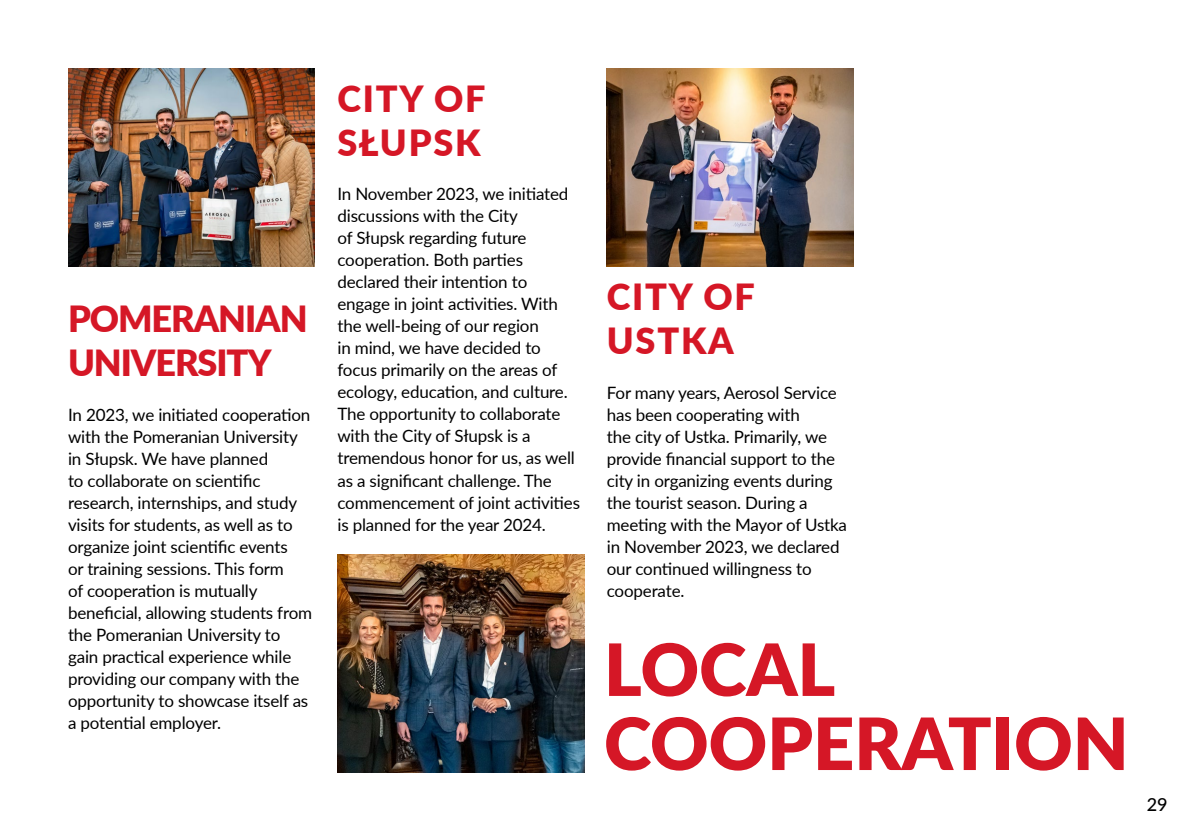
<style>
.page{position:relative;width:1191px;height:840px;background:#fff}
.page>*{position:absolute;margin:0;border:0;box-sizing:border-box;transform-origin:0 0}
.t1{font:900 72px/74px "Lato";color:#d51726}
.t2{font:900 36px/44px "Lato";letter-spacing:.05em;color:#d51726}
.t3{font:900 36px/44px "Lato";letter-spacing:-.03em;color:#d51726}
.t4{font:500 18px "Lato";color:#000}
.t5{font:17px/22px "Lato";letter-spacing:-.01em;color:#000}
</style>
<div class="page">
<hr style="left:0;top:530px;width:1px;height:309px;background:#000">
<img style="left:68px;top:68px;width:247px;height:198px">
<img style="left:337px;top:554px;width:247px;height:218px">
<img style="left:607px;top:68px;width:246px;height:198px">
<h2 class="t3" style="left:68px;top:295px;width:241px">POMERANIAN<br>UNIVERSITY</h2>
<p class="t5" style="left:68px;top:402px;width:246px">In 2023, we initiated cooperation with the Pomeranian University in Słupsk. We have planned<br>to collaborate on scientific research, internships, and study visits for students, as well as to organize joint scientific events<br>or training sessions. This form<br>of cooperation is mutually beneficial, allowing students from the Pomeranian University to gain practical experience while providing our company with the opportunity to showcase itself as a potential employer.</p>
<h2 class="t2" style="left:337px;top:75px;width:150px">CITY OF<br>SŁUPSK</h2>
<p class="t5" style="left:337px;top:182px;width:244px">In November 2023, we initiated discussions with the City<br>of Słupsk regarding future cooperation. Both parties declared their intention to engage in joint activities. With the well-being of our region<br>in mind, we have decided to focus primarily on the areas of ecology, education, and culture.<br>The opportunity to collaborate with the City of Słupsk is a tremendous honor for us, as well as a significant challenge. The commencement of joint activities is planned for the year 2024.</p>
<h2 class="t2" style="left:607px;top:273px;width:150px">CITY OF<br>USTKA</h2>
<p class="t5" style="left:607px;top:380px;width:242px">For many years, Aerosol Service has been cooperating with<br>the city of Ustka. Primarily, we provide financial support to the city in organizing events during the tourist season. During a meeting with the Mayor of Ustka in November 2023, we declared our continued willingness to cooperate.</p>
<h1 class="t1" style="left:604px;top:629px;width:526px">LOCAL<br>COOPERATION</h1>
<p class="t4" style="left:1146px;top:791px;width:22px">29</p>
</div>
